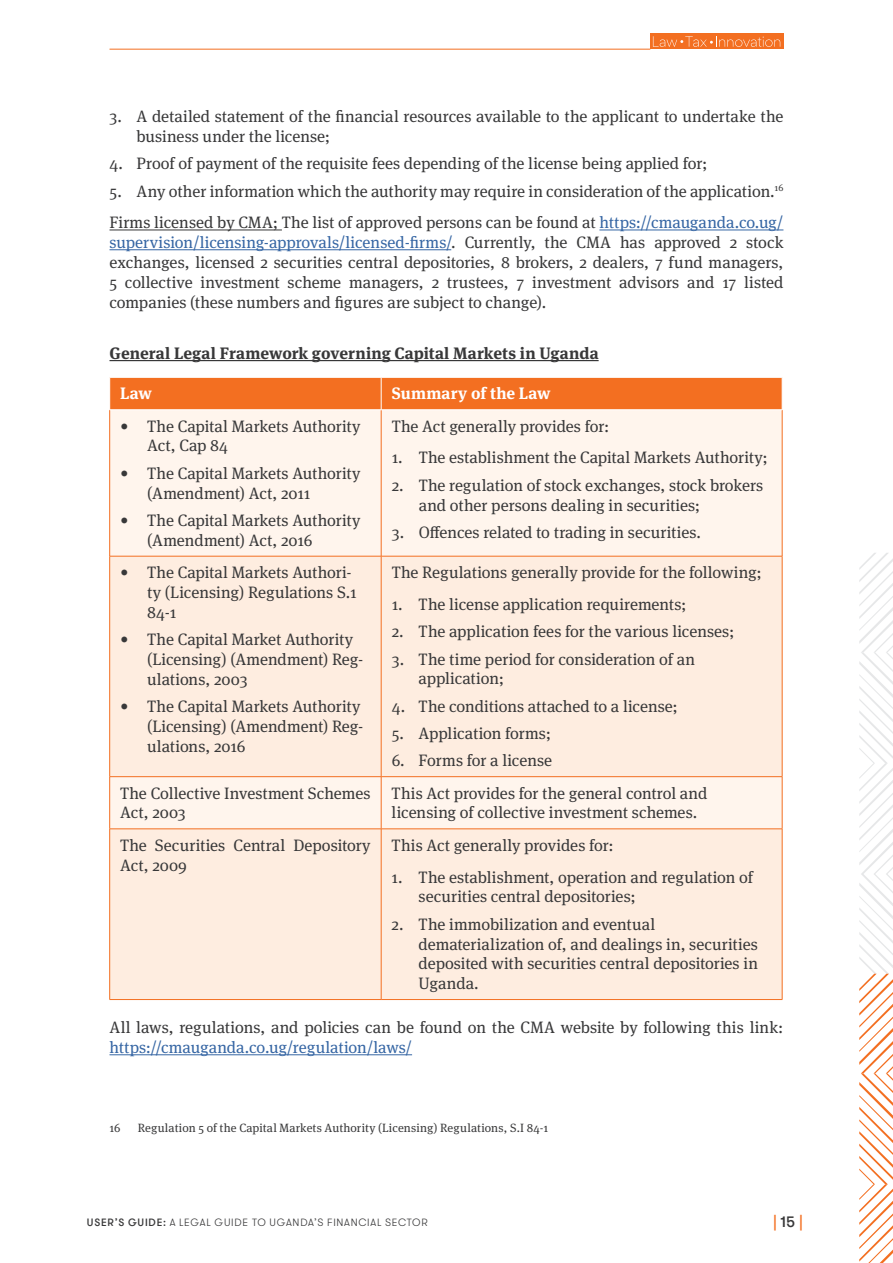
<style>
.page{position:relative;width:893px;height:1263px;background:#fff}
.page>*{position:absolute;margin:0;border:0;box-sizing:border-box;transform-origin:0 0}
.t1{font:16.5px/19.8px "Meta Serif Pro";color:#383839}
.t2{font:700 16.5px "Meta Serif Pro";letter-spacing:.005em;color:#383839}
.t3{font:16.5px "Meta Serif Pro";letter-spacing:-.005em;color:#3666a4}
.t4{font:700 16.5px "Meta Serif Pro";letter-spacing:.015em;color:#fff}
.t5{font:500 15px "GT Walsheim Pro";color:#f36f21}
.t6{font:12px "Meta Serif Pro";letter-spacing:.01em;color:#383839}
.t7{font:300 10.5px "GT Walsheim Pro";letter-spacing:.07em;color:#383839}
.s1{color:#3666a4}
.s2{font-weight:500}
.s3{color:#383839}
</style>
<div class="page">
<svg style="left:859px;top:553px;width:34px;height:710px"></svg>
<div style="left:650px;top:33px;width:133px;height:16px;background:#f36f21"></div>
<svg style="left:653px;top:36px;width:127px;height:11px"></svg>
<hr style="left:110px;top:49px;width:540px;height:1px;background:#f36f21">
<hr style="left:110px;top:230px;width:172px;height:1px;background:#383839">
<hr style="left:599px;top:230px;width:184px;height:1px;background:#3666a4">
<hr style="left:110px;top:249px;width:341px;height:1px;background:#3666a4">
<hr style="left:110px;top:360px;width:489px;height:1px;background:#383839">
<hr style="left:110px;top:1054px;width:302px;height:1px;background:#3666a4">
<div style="left:110px;top:378px;width:672px;height:31px;background:#f36f21"></div>
<div style="left:110px;top:410px;width:672px;height:146px;background:#fff5ed"></div>
<svg style="left:110px;top:557px;width:672px;height:442px;background:#feede1"></svg>
<hr style="left:109px;top:410px;width:1px;height:146px;background:#f36f21">
<hr style="left:381px;top:410px;width:1px;height:146px;background:#f36f21">
<hr style="left:782px;top:410px;width:1px;height:146px;background:#f36f21">
<hr style="left:110px;top:556px;width:271px;height:1px;background:#f36f21">
<hr style="left:109px;top:556px;width:1px;height:220px;background:#f36f21">
<hr style="left:381px;top:556px;width:401px;height:1px;background:#f36f21">
<hr style="left:381px;top:556px;width:1px;height:220px;background:#f36f21">
<hr style="left:782px;top:556px;width:1px;height:220px;background:#f36f21">
<hr style="left:110px;top:776px;width:271px;height:1px;background:#f36f21">
<hr style="left:109px;top:777px;width:1px;height:52px;background:#f36f21">
<hr style="left:381px;top:776px;width:401px;height:1px;background:#f36f21">
<hr style="left:381px;top:777px;width:1px;height:52px;background:#f36f21">
<hr style="left:782px;top:777px;width:1px;height:52px;background:#f36f21">
<hr style="left:110px;top:828px;width:271px;height:1px;background:#f36f21">
<hr style="left:109px;top:829px;width:1px;height:170px;background:#f36f21">
<hr style="left:381px;top:828px;width:401px;height:1px;background:#f36f21">
<hr style="left:381px;top:829px;width:1px;height:170px;background:#f36f21">
<hr style="left:782px;top:829px;width:1px;height:170px;background:#f36f21">
<hr style="left:110px;top:999px;width:271px;height:1px;background:#f36f21">
<hr style="left:381px;top:999px;width:401px;height:1px;background:#f36f21">
<hr style="left:381px;top:377px;width:1px;height:33px;background:#fff">
<p class="t1" style="left:136px;top:106px;width:648px;text-indent:-27px">3. A detailed statement of the financial resources available to the applicant to undertake the business under the license;</p>
<p class="t1" style="left:110px;top:153px;width:600px">4. Proof of payment of the requisite fees depending of the license being applied for;</p>
<p class="t1" style="left:110px;top:174px;width:675px;line-height:31.8px">5. Any other information which the authority may require in consideration of the application.<sup>16<br></sup>Firms licensed by CMA; The list of approved persons can be found at <span class="s1">https://cmauganda.co.ug/</span></p>
<p class="t1" style="left:110px;top:232px;width:675px;text-align:justify"><span class="s1">supervision/licensing-approvals/licensed-firms/</span>. Currently, the CMA has approved 2 stock exchanges, licensed 2 securities central depositories, 8 brokers, 2 dealers, 7 fund managers, 5 collective investment scheme managers, 2 trustees, 7 investment advisors and 17 listed companies (these numbers and figures are subject to change).</p>
<p class="t2" style="left:110px;top:340px;width:491px">General Legal Framework governing Capital Markets in Uganda</p>
<p class="t4" style="left:120px;top:380px;width:33px">Law</p>
<p class="t4" style="left:392px;top:380px;width:160px">Summary of the Law</p>
<p class="t1" style="left:147px;top:415px;width:215px;text-indent:-27px">• The Capital Markets Authority<br>Act, Cap 84</p>
<p class="t1" style="left:147px;top:462px;width:215px;text-indent:-27px">• The Capital Markets Authority (Amendment) Act, 2011</p>
<p class="t1" style="left:147px;top:509px;width:215px;text-indent:-27px">• The Capital Markets Authority (Amendment) Act, 2016</p>
<p class="t1" style="left:392px;top:415px;width:219px">The Act generally provides for:</p>
<p class="t1" style="left:392px;top:447px;width:378px">1. The establishment the Capital Markets Authority;</p>
<p class="t1" style="left:419px;top:474px;width:346px;text-indent:-27px">2. The regulation of stock exchanges, stock brokers and other persons dealing in securities;</p>
<p class="t1" style="left:392px;top:521px;width:311px">3. Offences related to trading in securities.</p>
<p class="t1" style="left:147px;top:562px;width:211px;text-indent:-27px">• The Capital Markets Authori&shy;ty (Licensing) Regulations S.1<br>84-1</p>
<p class="t1" style="left:147px;top:628px;width:218px;text-indent:-27px">• The Capital Market Authority (Licensing) (Amendment) Reg&shy;ulations, 2003</p>
<p class="t1" style="left:147px;top:695px;width:218px;text-indent:-27px">• The Capital Markets Authority (Licensing) (Amendment) Reg&shy;ulations, 2016</p>
<p class="t1" style="left:392px;top:562px;width:372px">The Regulations generally provide for the following;</p>
<p class="t1" style="left:392px;top:593px;width:296px">1. The license application requirements;</p>
<p class="t1" style="left:392px;top:621px;width:344px">2. The application fees for the various licenses;</p>
<p class="t1" style="left:419px;top:648px;width:278px;text-indent:-27px">3. The time period for consideration of an application;</p>
<p class="t1" style="left:392px;top:695px;width:288px">4. The conditions attached to a license;</p>
<p class="t1" style="left:392px;top:722px;width:161px">5. Application forms;</p>
<p class="t1" style="left:392px;top:750px;width:162px">6. Forms for a license</p>
<p class="t1" style="left:120px;top:782px;width:252px">The Collective Investment Schemes<br>Act, 2003</p>
<p class="t1" style="left:392px;top:782px;width:317px">This Act provides for the general control and licensing of collective investment schemes.</p>
<p class="t1" style="left:120px;top:834px;width:252px">The Securities Central Depository<br>Act, 2009</p>
<p class="t1" style="left:392px;top:834px;width:224px">This Act generally provides for:</p>
<p class="t1" style="left:419px;top:866px;width:336px;text-indent:-27px">1. The establishment, operation and regulation of securities central depositories;</p>
<p class="t1" style="left:419px;top:913px;width:341px;text-indent:-27px">2. The immobilization and eventual dematerialization of, and dealings in, securities deposited with securities central depositories in Uganda.</p>
<p class="t1" style="left:109px;top:1017px;width:675px">All laws, regulations, and policies can be found on the CMA website by following this link:</p>
<p class="t3" style="left:109px;top:1035px;width:304px">https://cmauganda.co.ug/regulation/laws/</p>
<p class="t6" style="left:110px;top:1119px;width:13px">16</p>
<p class="t6" style="left:138px;top:1119px;width:412px">Regulation 5 of the Capital Markets Authority (Licensing) Regulations, S.I 84-1</p>
<p class="t7" style="left:87px;top:1215px;width:342px"><span class="s2">USER’S GUIDE:</span> A LEGAL GUIDE TO UGANDA’S FINANCIAL SECTOR</p>
<p class="t5" style="left:773px;top:1213px;width:31px">|<span class="s3">15</span>|</p>
</div>
